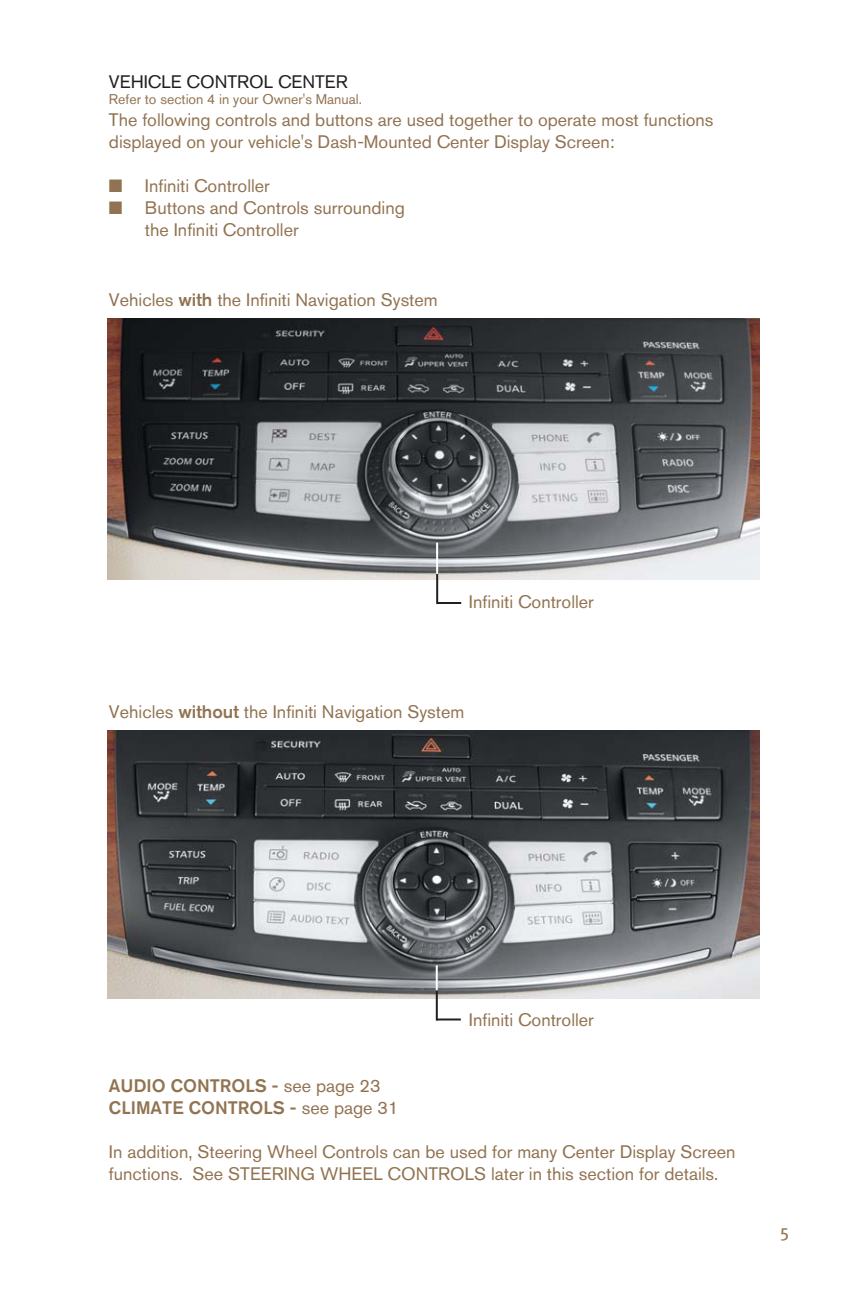
<style>
.page{position:relative;width:864px;height:1296px;background:#fff}
.page>*{position:absolute;margin:0;border:0;box-sizing:border-box;transform-origin:0 0}
.t1{font:18px/22px "Nissan AG";color:#917351}
.t2{font:500 18px/22px "Nissan AG";color:#917351}
.t3{font:18px "Nissan AG";color:#231f20}
.t4{font:18px "Meta Plus Book Caps";color:#917351}
.t5{font:14px "Nissan AG";color:#917351}
.s1{font-weight:500}
.s2{font-weight:400}
</style>
<div class="page">
<svg style="left:107px;top:318px;width:653px;height:703px"></svg>
<p class="t3" style="left:109px;top:75px;width:240px">VEHICLE CONTROL CENTER</p>
<p class="t5" style="left:109px;top:94px;width:255px">Refer to section 4 in your Owner's Manual.</p>
<p class="t1" style="left:109px;top:111px;width:606px">The following controls and buttons are used together to operate most functions displayed on your vehicle's Dash-Mounted Center Display Screen:</p>
<p class="t1" style="left:109px;top:176px;width:162px">■ Infiniti Controller</p>
<p class="t1" style="left:145px;top:198px;width:261px;text-indent:-36px">■ Buttons and Controls surrounding the Infiniti Controller</p>
<p class="t1" style="left:109px;top:290px;width:330px">Vehicles <span class="s1">with</span> the Infiniti Navigation System</p>
<p class="t1" style="left:469px;top:592px;width:126px">Infiniti Controller</p>
<p class="t1" style="left:109px;top:702px;width:357px">Vehicles <span class="s1">without</span> the Infiniti Navigation System</p>
<p class="t1" style="left:469px;top:1010px;width:126px">Infiniti Controller</p>
<p class="t2" style="left:109px;top:1076px;width:291px">AUDIO CONTROLS - <span class="s2">see page 23<br></span>CLIMATE CONTROLS - <span class="s2">see page 31</span></p>
<p class="t1" style="left:109px;top:1142px;width:628px">In addition, Steering Wheel Controls can be used for many Center Display Screen functions. See STEERING WHEEL CONTROLS later in this section for details.</p>
<p class="t4" style="left:780px;top:1223px;width:11px">5</p>
</div>
